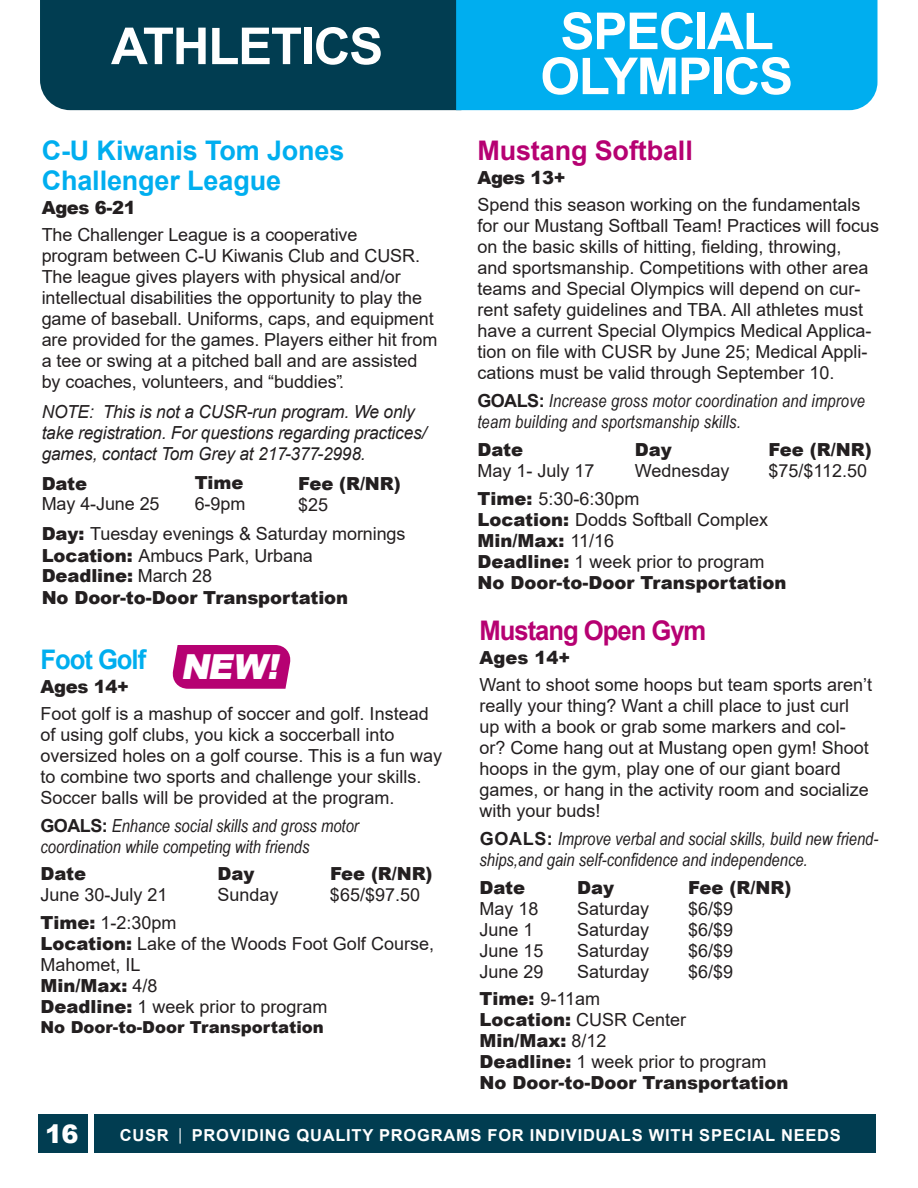
<style>
.page{position:relative;width:918px;height:1188px;background:#fff}
.page>*{position:absolute;margin:0;border:0;box-sizing:border-box;transform-origin:0 0}
.t1{font:700 51px/45px "Arial";letter-spacing:-.025em;color:#fff;text-align:center}
.Program_Title{font:italic 900 34.5px "Arial";color:#fff}
.Program_Description{font:700 27px/30px "Arial";letter-spacing:-.005em;color:#00aeef}
.Program_Description-2{font:700 27px "Arial";letter-spacing:-.005em;color:#b60172}
.Program_Description-3{font:700 27px "Arial";letter-spacing:-.04em;color:#b60172;scale:.95 1}
.Program_Description-4{font:700 27px "Arial";letter-spacing:-.04em;color:#00aeef;scale:.95 1}
.Program_Description-5{font:900 25.5px "Arial";color:#fff}
.Program_Description-6{font:18px/21px "Arial";color:#231f20}
.t2{font:italic 18px/21px "Arial Narrow";color:#231f20}
.Program_Description-7{font:900 18px/22.5px "Arial";color:#231f20}
.Program_Description-8{font:italic 18px/21px "Arial";letter-spacing:-.01em;color:#231f20;scale:.96 1}
.Program_Description-9{font:700 16.5px "Arial";letter-spacing:.045em;color:#fff}
.t3{font:900 16.5px "Arial";color:#231f20}
.s1{font-weight:900}
.s2{font-weight:400}
.s3{font-family:"Arial";font-weight:700;font-style:normal}
.s4{font-family:"Arial Narrow";font-weight:400}
</style>
<div class="page">
<div style="left:94px;top:1115px;width:782px;height:38px;background:#013d51"></div>
<div style="left:39px;top:1115px;width:49px;height:38px;background:#013d51"></div>
<div style="left:40px;top:0;width:416px;height:110px;background:#013d51"></div>
<div style="left:456px;top:0;width:422px;height:110px;background:#00aeef"></div>
<svg style="left:172px;top:645px;width:119px;height:44px;background:#ba107a"></svg>
<p class="t1" style="left:111px;top:24px;width:274px">ATHLETICS</p>
<p class="Program_Description" style="left:42px;top:136px;width:304px">C-U Kiwanis Tom Jones<br>Challenger League</p>
<p class="Program_Description-7" style="left:42px;top:196px;width:96px">Ages 6-21</p>
<p class="Program_Description-6" style="left:42px;top:224px;width:397px">The Challenger League is a cooperative<br>program between C-U Kiwanis Club and CUSR.<br>The league gives players with physical and/or intellectual disabilities the opportunity to play the game of baseball. Uniforms, caps, and equipment are provided for the games. Players either hit from a tee or swing at a pitched ball and are assisted by coaches, volunteers, and “buddies”.</p>
<p class="Program_Description-8" style="left:42px;top:402px;width:402px">NOTE: This is not a CUSR-run program. We only take registration. For questions regarding practices/ games, contact Tom Grey at 217-377-2998.</p>
<p class="Program_Description-7" style="left:42px;top:472px;width:47px">Date</p>
<p class="Program_Description-7" style="left:195px;top:471px;width:50px">Time</p>
<p class="Program_Description-7" style="left:298px;top:472px;width:104px">Fee (R/NR)</p>
<p class="Program_Description-6" style="left:42px;top:493px;width:119px">May 4-June 25</p>
<p class="Program_Description-6" style="left:195px;top:493px;width:52px">6-9pm</p>
<p class="Program_Description-6" style="left:298px;top:494px;width:31px">$25</p>
<p class="Program_Description-6" style="left:42px;top:522px;width:365px;line-height:22.5px"><span class="s1">Day:</span> Tuesday evenings &amp; Saturday mornings<br><span class="s1">Location:</span> Ambucs Park, Urbana</p>
<p class="Program_Description-7" style="left:42px;top:564px;width:308px">Deadline: <span class="s2">March 28<br></span>No Door-to-Door Transportation</p>
<p class="Program_Description-4" style="left:40px;top:640px;width:113px">Foot Golf</p>
<p class="Program_Description-7" style="left:40px;top:675px;width:90px">Ages 14+</p>
<p class="Program_Description-6" style="left:40px;top:703px;width:403px">Foot golf is a mashup of soccer and golf. Instead of using golf clubs, you kick a soccerball into oversized holes on a golf course. This is a fun way to combine two sports and challenge your skills.<br>Soccer balls will be provided at the program.</p>
<p class="t2" style="left:40px;top:814px;width:320px"><span class="s3">GOALS:</span> Enhance social skills and gross motor coordination while competing with friends</p>
<p class="Program_Description-7" style="left:40px;top:862px;width:47px">Date</p>
<p class="Program_Description-7" style="left:218px;top:862px;width:39px">Day</p>
<p class="Program_Description-7" style="left:330px;top:862px;width:104px">Fee (R/NR)</p>
<p class="Program_Description-6" style="left:40px;top:884px;width:129px">June 30-July 21</p>
<p class="Program_Description-6" style="left:217px;top:884px;width:63px">Sunday</p>
<p class="Program_Description-6" style="left:330px;top:884px;width:92px">$65/$97.50</p>
<p class="Program_Description-6" style="left:40px;top:912px;width:138px"><span class="s1">Time:</span> 1-2:30pm</p>
<p class="Program_Description-6" style="left:40px;top:933px;width:395px"><span class="s1">Location:</span> Lake of the Woods Foot Golf Course,<br>Mahomet, IL</p>
<p class="Program_Description-7" style="left:40px;top:974px;width:119px">Min/Max: <span class="s2">4/8</span></p>
<p class="Program_Description-6" style="left:40px;top:996px;width:289px"><span class="s1">Deadline:</span> 1 week prior to program</p>
<p class="t3" style="left:40px;top:1015px;width:285px">No Door-to-Door Transportation</p>
<p class="Program_Title" style="left:181px;top:642px;width:108px">NEW!</p>
<p class="t1" style="left:540px;top:9px;width:254px">SPECIAL<br>OLYMPICS</p>
<p class="Program_Description-2" style="left:477px;top:131px;width:217px">Mustang Softball</p>
<p class="Program_Description-7" style="left:477px;top:166px;width:90px">Ages 13+</p>
<p class="Program_Description-6" style="left:477px;top:195px;width:403px">Spend this season working on the fundamentals for our Mustang Softball Team! Practices will focus on the basic skills of hitting, fielding, throwing,<br>and sportsmanship. Competitions with other area teams and Special Olympics will depend on cur&shy;rent safety guidelines and TBA. All athletes must have a current Special Olympics Medical Applica&shy;tion on file with CUSR by June 25; Medical Appli&shy;cations must be valid through September 10.</p>
<p class="t2" style="left:477px;top:390px;width:389px"><span class="s3">GOALS:</span> Increase gross motor coordination and improve team building and sportsmanship skills.</p>
<p class="Program_Description-7" style="left:477px;top:438px;width:47px">Date</p>
<p class="Program_Description-7" style="left:635px;top:438px;width:39px">Day</p>
<p class="Program_Description-7" style="left:768px;top:438px;width:105px">Fee (R/NR)</p>
<p class="Program_Description-6" style="left:477px;top:460px;width:119px">May 1- July 17</p>
<p class="Program_Description-6" style="left:635px;top:460px;width:96px">Wednesday</p>
<p class="Program_Description-6" style="left:768px;top:460px;width:100px">$75/$112.50</p>
<p class="Program_Description-6" style="left:477px;top:488px;width:164px"><span class="s1">Time:</span> 5:30-6:30pm</p>
<p class="Program_Description-6" style="left:477px;top:509px;width:292px"><span class="s1">Location:</span> Dodds Softball Complex</p>
<p class="Program_Description-7" style="left:477px;top:528px;width:138px">Min/Max: <span class="s2">11/16</span></p>
<p class="Program_Description-6" style="left:477px;top:551px;width:289px"><span class="s1">Deadline:</span> 1 week prior to program</p>
<p class="Program_Description-7" style="left:477px;top:570px;width:311px">No Door-to-Door Transportation</p>
<p class="Program_Description-3" style="left:480px;top:612px;width:240px">Mustang Open Gym</p>
<p class="Program_Description-7" style="left:480px;top:646px;width:92px">Ages 14+</p>
<p class="Program_Description-6" style="left:480px;top:674px;width:394px">Want to shoot some hoops but team sports aren’t really your thing? Want a chill place to just curl up with a book or grab some markers and col&shy;or? Come hang out at Mustang open gym! Shoot hoops in the gym, play one of our giant board games, or hang in the activity room and socialize with your buds!</p>
<p class="t2" style="left:480px;top:828px;width:400px"><span class="s3">GOALS:</span> Improve verbal and social skills, build new friend&shy;ships,and gain self-confidence and independence.</p>
<p class="Program_Description-7" style="left:480px;top:875px;width:47px">Date</p>
<p class="Program_Description-7" style="left:577px;top:875px;width:39px">Day</p>
<p class="Program_Description-7" style="left:688px;top:875px;width:105px">Fee (R/NR)</p>
<p class="Program_Description-6" style="left:480px;top:898px;width:61px">May 18</p>
<p class="Program_Description-6" style="left:577px;top:898px;width:74px">Saturday</p>
<p class="Program_Description-6" style="left:688px;top:898px;width:47px">$6/$9</p>
<p class="Program_Description-6" style="left:480px;top:919px;width:56px">June 1</p>
<p class="Program_Description-6" style="left:577px;top:919px;width:74px">Saturday</p>
<p class="Program_Description-6" style="left:688px;top:919px;width:47px">$6/$9</p>
<p class="Program_Description-6" style="left:480px;top:940px;width:66px">June 15</p>
<p class="Program_Description-6" style="left:577px;top:940px;width:74px">Saturday</p>
<p class="Program_Description-6" style="left:688px;top:940px;width:47px">$6/$9</p>
<p class="Program_Description-6" style="left:480px;top:961px;width:66px">June 29</p>
<p class="Program_Description-6" style="left:577px;top:961px;width:74px">Saturday</p>
<p class="Program_Description-6" style="left:688px;top:961px;width:47px">$6/$9</p>
<p class="Program_Description-6" style="left:480px;top:988px;width:208px"><span class="s1">Time:</span> 9-11am<br><span class="s1">Location:</span> CUSR Center</p>
<p class="Program_Description-7" style="left:480px;top:1029px;width:129px">Min/Max: <span class="s2">8/12</span></p>
<p class="Program_Description-6" style="left:480px;top:1051px;width:289px"><span class="s1">Deadline:</span> 1 week prior to program</p>
<p class="Program_Description-7" style="left:480px;top:1071px;width:311px">No Door-to-Door Transportation</p>
<p class="Program_Description-5" style="left:45px;top:1115px;width:35px">16</p>
<p class="Program_Description-9" style="left:120px;top:1124px;width:722px">CUSR <span class="s4">|</span> PROVIDING QUALITY PROGRAMS FOR INDIVIDUALS WITH SPECIAL NEEDS</p>
</div>
